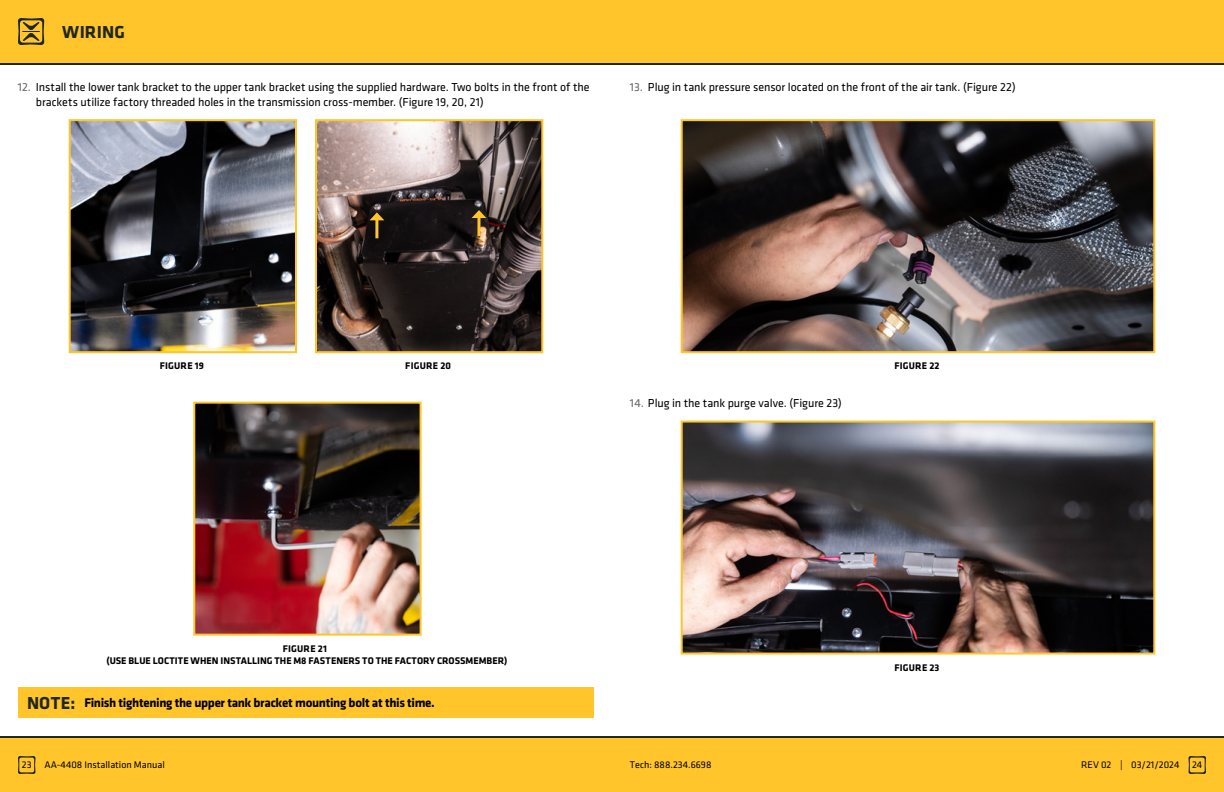
<style>
.page{position:relative;width:1224px;height:792px;background:#fff}
.page>*{position:absolute;margin:0;border:0;box-sizing:border-box;transform-origin:0 0}
.t1{font:700 18px "Klavika";letter-spacing:.01em;color:#202722}
.t2{font:700 13px "Klavika";letter-spacing:-.025em;color:#000}
.t3{font:12px/14.4px "Klavika";letter-spacing:-.005em;color:#000}
.t4{font:700 10px/12px "Klavika";letter-spacing:.005em;color:#000}
.t5{font:10px "Klavika";color:#000}
.s1{color:#636466}
.s2{font-size:18px;color:#202722}
</style>
<div class="page">
<div style="left:0;top:738px;width:1224px;height:54px;background:#ffc52b"></div>
<hr style="left:0;top:736px;width:1224px;height:2px;background:#202722">
<svg style="left:18px;top:756px;width:18px;height:18px"></svg>
<svg style="left:1188px;top:756px;width:18px;height:18px"></svg>
<img style="left:72px;top:122px;width:222px;height:228px">
<div style="left:69px;top:119px;width:228px;height:234px;border:2px solid #ffc52b"></div>
<img style="left:318px;top:122px;width:222px;height:228px">
<hr style="left:375px;top:218px;width:3px;height:20px;background:#ffc52b">
<svg style="left:370px;top:212px;width:14px;height:8px"></svg>
<hr style="left:477px;top:215px;width:3px;height:21px;background:#ffc52b">
<svg style="left:472px;top:210px;width:14px;height:8px"></svg>
<div style="left:315px;top:119px;width:228px;height:234px;border:2px solid #ffc52b"></div>
<img style="left:196px;top:405px;width:223px;height:228px">
<div style="left:193px;top:402px;width:229px;height:234px;border:2px solid #ffc52b"></div>
<div style="left:18px;top:687px;width:576px;height:31px;background:#ffc52b"></div>
<img style="left:684px;top:122px;width:468px;height:228px">
<div style="left:681px;top:119px;width:474px;height:234px;border:2px solid #ffc52b"></div>
<img style="left:684px;top:424px;width:468px;height:228px">
<div style="left:681px;top:421px;width:474px;height:234px;border:2px solid #ffc52b"></div>
<div style="left:0;top:0;width:1224px;height:63px;background:#ffc52b"></div>
<hr style="left:0;top:63px;width:1224px;height:2px;background:#202722">
<svg style="left:18px;top:18px;width:26px;height:27px"></svg>
<h1 class="t1" style="left:62px;top:22px;width:64px">WIRING</h1>
<p class="t3" style="left:36px;top:80px;width:555px;text-indent:-18px"><span class="s1">12.</span> Install the lower tank bracket to the upper tank bracket using the supplied hardware. Two bolts in the front of the brackets utilize factory threaded holes in the transmission cross-member. (Figure 19, 20, 21)</p>
<p class="t3" style="left:630px;top:80px;width:387px"><span class="s1">13.</span> Plug in tank pressure sensor located on the front of the air tank. (Figure 22)</p>
<p class="t4" style="left:160px;top:360px;width:12px">Figure</p>
<p class="t4" style="left:195px;top:360px;width:11px">19</p>
<p class="t4" style="left:405px;top:360px;width:12px">Figure</p>
<p class="t4" style="left:440px;top:360px;width:12px">20</p>
<p class="t4" style="left:283px;top:642px;width:12px">Figure</p>
<p class="t4" style="left:106px;top:642px;width:403px;text-indent:211px">21<br>(USE BLUE LOCTITE WHEN INSTALLING THE M8 FASTENERS TO THE FACTORY CROSSMEMBER)</p>
<p class="t2" style="left:27px;top:696px;width:409px"><span class="s2">NOTE:</span> Finish tightening the upper tank bracket mounting bolt at this time.</p>
<p class="t3" style="left:630px;top:396px;width:213px"><span class="s1">14.</span> Plug in the tank purge valve. (Figure 23)</p>
<p class="t4" style="left:894px;top:360px;width:12px">Figure</p>
<p class="t4" style="left:929px;top:360px;width:12px">22</p>
<p class="t4" style="left:894px;top:661px;width:12px">Figure</p>
<p class="t4" style="left:930px;top:661px;width:12px">23</p>
<p class="t5" style="left:22px;top:760px;width:11px">23</p>
<p class="t5" style="left:44px;top:760px;width:122px">AA-4408 Installation Manual</p>
<p class="t5" style="left:630px;top:760px;width:83px">Tech: 888.234.6698</p>
<p class="t5" style="left:1081px;top:760px;width:100px">REV 02 | 03/21/2024</p>
<p class="t5" style="left:1192px;top:760px;width:12px">24</p>
</div>
